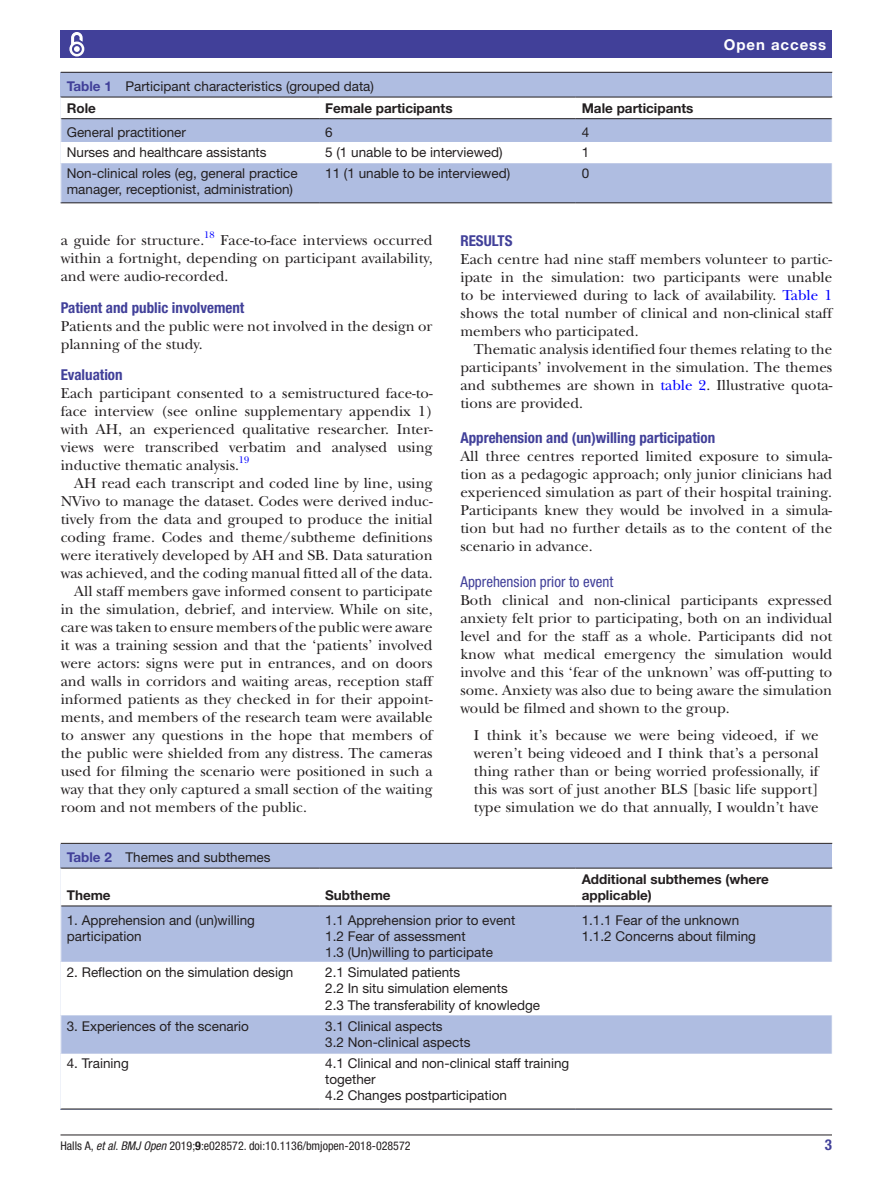
<style>
.page{position:relative;width:893px;height:1191px;background:#fff}
.page>*{position:absolute;margin:0;border:0;box-sizing:border-box;transform-origin:0 0}
.t1{font:15px/18px "New Baskerville";color:#231f20;text-align:justify}
.t2{font:700 condensed 15px "Helvetica Neue LT Std";color:#414099}
.t3{font:condensed 15px "Helvetica Neue LT Std";color:#414099}
.t4{font:700 15px "Helvetica Neue LT Std";letter-spacing:.065em;color:#fff}
.t5{font:13.5px/16.2px "Helvetica Neue LT Std";color:#231f20}
.t6{font:700 13.5px/16.2px "Helvetica Neue LT Std";color:#231f20}
.t7{font:condensed 12px "Helvetica Neue LT Std";color:#231f20}
.t8{font:9.9px "New Baskerville";color:#00f}
.s1{font-weight:700;color:#414099}
.s2{font-weight:700}
.s3{color:#00f}
.s4{font-style:italic}
</style>
<div class="page">
<hr style="left:61px;top:1134px;width:771px;height:1px;background:#231f20">
<div style="left:61px;top:31px;width:771px;height:27px;background:#414099"></div>
<svg style="left:69px;top:32px;width:16px;height:25px"></svg>
<div style="left:61px;top:73px;width:771px;height:130px;background:#afbde1"></div>
<hr style="left:61px;top:72px;width:771px;height:1px;background:#231f20">
<div style="left:61px;top:98px;width:771px;height:20px;background:#fff"></div>
<svg style="left:61px;top:119px;width:771px;height:83px"></svg>
<hr style="left:61px;top:97px;width:258px;height:1px;background:#231f20">
<hr style="left:61px;top:118px;width:258px;height:1px;background:#231f20">
<hr style="left:319px;top:97px;width:257px;height:1px;background:#231f20">
<hr style="left:319px;top:118px;width:257px;height:1px;background:#231f20">
<hr style="left:576px;top:97px;width:256px;height:1px;background:#231f20">
<hr style="left:576px;top:118px;width:256px;height:1px;background:#231f20">
<hr style="left:61px;top:202px;width:258px;height:1px;background:#231f20">
<hr style="left:319px;top:202px;width:257px;height:1px;background:#231f20">
<hr style="left:576px;top:202px;width:256px;height:1px;background:#231f20">
<svg style="left:60px;top:97px;width:1px;height:66px"></svg>
<div style="left:61px;top:844px;width:771px;height:265px;background:#afbde1"></div>
<hr style="left:61px;top:843px;width:771px;height:1px;background:#231f20">
<div style="left:61px;top:868px;width:771px;height:240px;background:#fff"></div>
<svg style="left:61px;top:906px;width:771px;height:147px"></svg>
<hr style="left:61px;top:867px;width:258px;height:1px;background:#231f20">
<hr style="left:61px;top:905px;width:258px;height:1px;background:#231f20">
<hr style="left:319px;top:867px;width:257px;height:1px;background:#231f20">
<hr style="left:319px;top:905px;width:257px;height:1px;background:#231f20">
<hr style="left:576px;top:867px;width:256px;height:1px;background:#231f20">
<hr style="left:576px;top:905px;width:256px;height:1px;background:#231f20">
<hr style="left:61px;top:1108px;width:258px;height:1px;background:#231f20">
<hr style="left:319px;top:1108px;width:257px;height:1px;background:#231f20">
<hr style="left:576px;top:1108px;width:256px;height:1px;background:#231f20">
<p class="t5" style="left:67px;top:75px;width:309px;line-height:22px"><span class="s1">Table 1</span> Participant characteristics (grouped data)<br><span class="s2">Role</span></p>
<p class="t6" style="left:325px;top:99px;width:129px">Female participants</p>
<p class="t6" style="left:582px;top:99px;width:113px">Male participants</p>
<p class="t5" style="left:67px;top:124px;width:121px">General practitioner</p>
<p class="t5" style="left:325px;top:124px;width:9px">6</p>
<p class="t5" style="left:582px;top:124px;width:9px">4</p>
<p class="t5" style="left:67px;top:144px;width:201px">Nurses and healthcare assistants</p>
<p class="t5" style="left:325px;top:144px;width:179px">5 (1 unable to be interviewed)</p>
<p class="t5" style="left:582px;top:144px;width:9px">1</p>
<p class="t5" style="left:67px;top:164px;width:232px">Non-clinical roles (eg, general practice manager, receptionist, administration)</p>
<p class="t5" style="left:325px;top:164px;width:187px">11 (1 unable to be interviewed)</p>
<p class="t5" style="left:582px;top:164px;width:9px">0</p>
<p class="t4" style="left:724px;top:35px;width:104px">Open access</p>
<p class="t1" style="left:61px;top:231px;width:145px">a guide for structure.</p>
<p class="t8" style="left:204px;top:229px;width:12px">18</p>
<p class="t1" style="left:61px;top:231px;width:373px;text-indent:160px">Face-to-face interviews occurred within a fortnight, depending on participant availability, and were audio-recorded.</p>
<p class="t2" style="left:61px;top:298px;width:185px">Patient and public involvement</p>
<p class="t1" style="left:61px;top:317px;width:373px">Patients and the public were not involved in the design or planning of the study.</p>
<p class="t2" style="left:61px;top:366px;width:63px">Evaluation</p>
<p class="t1" style="left:61px;top:384px;width:373px">Each participant consented to a semistructured face-to&shy;face interview (see online supplementary appendix 1) with AH, an experienced qualitative researcher. Inter&shy;views were transcribed verbatim and analysed using inductive thematic analysis.<sup>19</sup></p>
<p class="t1" style="left:74px;top:474px;width:360px">AH read each transcript and coded line by line, using</p>
<p class="t1" style="left:61px;top:492px;width:373px">NVivo to manage the dataset. Codes were derived induc-</p>
<p class="t1" style="left:61px;top:510px;width:373px">tively from the data and grouped to produce the initial</p>
<p class="t1" style="left:61px;top:528px;width:373px">coding frame. Codes and theme/subtheme definitions</p>
<p class="t1" style="left:61px;top:546px;width:373px">were iteratively developed by AH and SB. Data saturation</p>
<p class="t1" style="left:61px;top:564px;width:373px">was achieved, and the coding manual fitted all of the data.</p>
<p class="t1" style="left:74px;top:582px;width:360px">All staff members gave informed consent to participate</p>
<p class="t1" style="left:61px;top:600px;width:373px">in the simulation, debrief, and interview. While on site,</p>
<p class="t1" style="left:61px;top:618px;width:373px">care was taken to ensure members of the public were aware</p>
<p class="t1" style="left:61px;top:636px;width:373px">it was a training session and that the ‘patients’ involved</p>
<p class="t1" style="left:61px;top:654px;width:373px">were actors: signs were put in entrances, and on doors</p>
<p class="t1" style="left:61px;top:672px;width:373px">and walls in corridors and waiting areas, reception staff</p>
<p class="t1" style="left:61px;top:690px;width:373px">informed patients as they checked in for their appoint-</p>
<p class="t1" style="left:61px;top:708px;width:373px">ments, and members of the research team were available</p>
<p class="t1" style="left:61px;top:726px;width:373px">to answer any questions in the hope that members of</p>
<p class="t1" style="left:61px;top:744px;width:373px">the public were shielded from any distress. The cameras</p>
<p class="t1" style="left:61px;top:762px;width:373px">used for filming the scenario were positioned in such a</p>
<p class="t1" style="left:61px;top:780px;width:373px">way that they only captured a small section of the waiting</p>
<p class="t1" style="left:61px;top:798px;width:248px">room and not members of the public.</p>
<p class="t5" style="left:67px;top:848px;width:205px"><span class="s1">Table 2</span> Themes and subthemes</p>
<p class="t6" style="left:67px;top:886px;width:45px">Theme</p>
<p class="t6" style="left:325px;top:886px;width:67px">Subtheme</p>
<p class="t2" style="left:460px;top:231px;width:54px">Results</p>
<p class="t1" style="left:460px;top:250px;width:373px">Each centre had nine staff members volunteer to partic&shy;ipate in the simulation: two participants were unable to be interviewed during to lack of availability. <span class="s3">Table 1 </span>shows the total number of clinical and non-clinical staff members who participated.</p>
<p class="t1" style="left:460px;top:340px;width:373px;text-indent:14px">Thematic analysis identified four themes relating to the participants’ involvement in the simulation. The themes and subthemes are shown in <span class="s3">table 2</span>. Illustrative quota&shy;tions are provided.</p>
<p class="t2" style="left:460px;top:429px;width:256px">Apprehension and (un)willing participation</p>
<p class="t1" style="left:460px;top:447px;width:373px">All three centres reported limited exposure to simula&shy;tion as a pedagogic approach; only junior clinicians had experienced simulation as part of their hospital training.<br>Participants knew they would be involved in a simula&shy;tion but had no further details as to the content of the scenario in advance.</p>
<p class="t3" style="left:460px;top:573px;width:155px">Apprehension prior to event</p>
<p class="t1" style="left:460px;top:591px;width:373px">Both clinical and non-clinical participants expressed anxiety felt prior to participating, both on an individual level and for the staff as a whole. Participants did not know what medical emergency the simulation would involve and this ‘fear of the unknown’ was off-putting to some. Anxiety was also due to being aware the simulation would be filmed and shown to the group.</p>
<p class="t1" style="left:474px;top:726px;width:346px">I think it’s because we were being videoed, if we weren’t being videoed and I think that’s a personal thing rather than or being worried professionally, if this was sort of just another BLS [basic life support] type simulation we do that annually, I wouldn’t have</p>
<p class="t6" style="left:582px;top:870px;width:189px">Additional subthemes (where applicable)</p>
<p class="t5" style="left:67px;top:911px;width:190px">1. Apprehension and (un)willing participation</p>
<p class="t5" style="left:325px;top:911px;width:192px">1.1 Apprehension prior to event<br>1.2 Fear of assessment<br>1.3 (Un)willing to participate</p>
<p class="t5" style="left:582px;top:911px;width:176px">1.1.1 Fear of the unknown<br>1.1.2 Concerns about filming</p>
<p class="t5" style="left:67px;top:964px;width:228px">2. Reflection on the simulation design</p>
<p class="t5" style="left:325px;top:964px;width:217px">2.1 Simulated patients<br>2.2 In situ simulation elements<br>2.3 The transferability of knowledge</p>
<p class="t5" style="left:67px;top:1018px;width:184px">3. Experiences of the scenario</p>
<p class="t5" style="left:325px;top:1018px;width:147px">3.1 Clinical aspects<br>3.2 Non-clinical aspects</p>
<p class="t5" style="left:67px;top:1054px;width:64px">4. Training</p>
<p class="t5" style="left:325px;top:1054px;width:246px">4.1 Clinical and non-clinical staff training together<br>4.2 Changes postparticipation</p>
<p class="t7" style="left:61px;top:1138px;width:352px">Halls A, <span class="s4">et al</span>. <span class="s4">BMJ Open</span> 2019;<span class="s2">9</span>:e028572. doi:10.1136/bmjopen-2018-028572</p>
<p class="t2" style="left:825px;top:1135px;width:9px">3</p>
</div>
